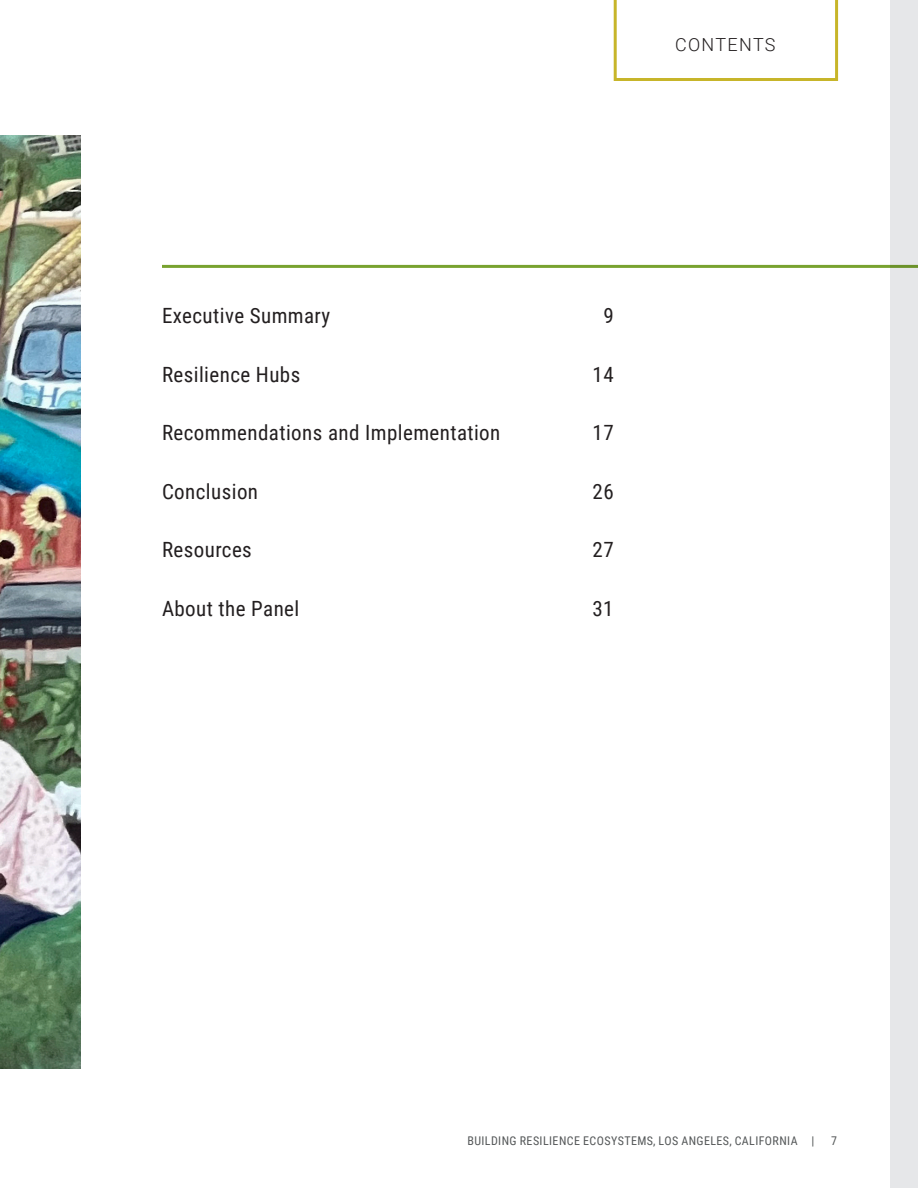
<style>
.page{position:relative;width:918px;height:1188px;background:#fff}
.page>*{position:absolute;margin:0;border:0;box-sizing:border-box;transform-origin:0 0}
.Body{font:21px "Roboto Condensed";letter-spacing:.02em;color:#231f20}
.BODY_TXT{font:300 18px "Roboto";letter-spacing:.075em;color:#231f20}
.t1{font:12px "Roboto Condensed";letter-spacing:.035em;color:#545758}
</style>
<div class="page">
<div style="left:890px;top:0;width:28px;height:1188px;background:#e6e7e9"></div>
<svg style="left:614px;top:0;width:224px;height:81px"></svg>
<img style="left:0;top:135px;width:81px;height:934px">
<hr style="left:162px;top:265px;width:756px;height:3px;background:#78a22f">
<p class="BODY_TXT" style="left:675px;top:32px;width:102px">CONTENTS</p>
<p class="Body" style="left:162px;top:301px;width:170px">Executive Summary</p>
<p class="Body" style="left:603px;top:301px;width:12px">9</p>
<p class="Body" style="left:162px;top:359px;width:140px">Resilience Hubs</p>
<p class="Body" style="left:593px;top:359px;width:23px">14</p>
<p class="Body" style="left:162px;top:418px;width:340px">Recommendations and Implementation</p>
<p class="Body" style="left:593px;top:418px;width:23px">17</p>
<p class="Body" style="left:162px;top:476px;width:98px">Conclusion</p>
<p class="Body" style="left:593px;top:476px;width:23px">26</p>
<p class="Body" style="left:162px;top:535px;width:91px">Resources</p>
<p class="Body" style="left:593px;top:535px;width:23px">27</p>
<p class="Body" style="left:162px;top:593px;width:139px">About the Panel</p>
<p class="Body" style="left:592px;top:593px;width:23px">31</p>
<p class="t1" style="left:467px;top:1132px;width:349px">BUILDING RESILIENCE ECOSYSTEMS, LOS ANGELES, CALIFORNIA |</p>
<p class="t1" style="left:831px;top:1132px;width:7px">7</p>
</div>
